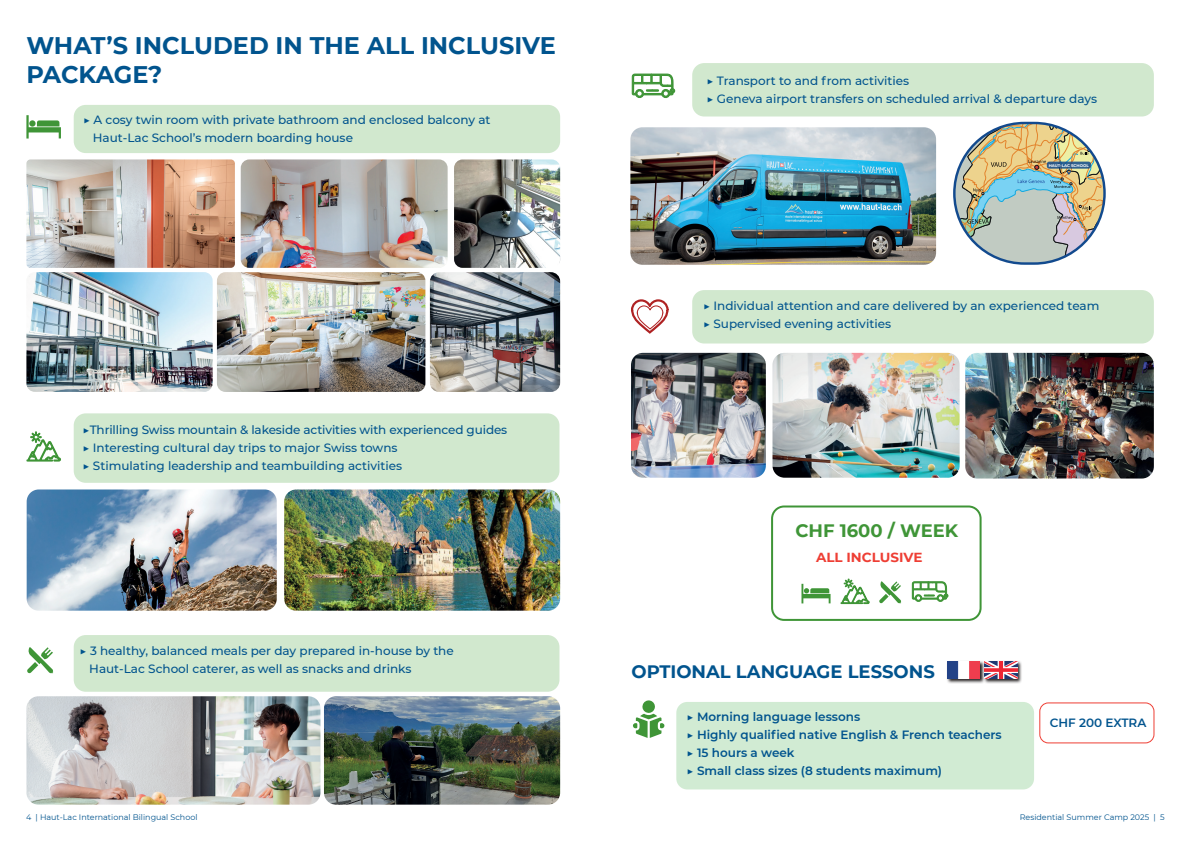
<style>
.page{position:relative;width:1191px;height:842px;background:#fff}
.page>*{position:absolute;margin:0;border:0;box-sizing:border-box;transform-origin:0 0}
.t1{font:700 24px/28.8px "Montserrat";color:#01548e}
.t2{font:700 18px "Montserrat";color:#01548e}
.t3{font:700 18px "Montserrat";color:#3f9537}
.t4{font:700 13.1px "Montserrat";color:#ee3e34}
.t5{font:500 12px/18px "Montserrat";color:#01548e}
.t6{font:600 12px/18px "Montserrat";color:#01548e}
.t7{font:8px "Montserrat";color:#01548e}
.t8{font:700 3.9px "Montserrat";color:#fff}
</style>
<div class="page">
<div style="left:692px;top:63px;width:461px;height:53px;background:#d1e8ce;border-radius:12px"></div>
<div style="left:74px;top:635px;width:485px;height:57px;background:#d1e8ce;border-radius:12px"></div>
<div style="left:74px;top:413px;width:485px;height:70px;background:#d1e8ce;border-radius:12px"></div>
<div style="left:74px;top:105px;width:486px;height:48px;background:#d1e8ce;border-radius:12px"></div>
<div style="left:676px;top:702px;width:358px;height:87px;background:#d1ebd3;border-radius:11px"></div>
<img style="left:430px;top:272px;width:130px;height:120px">
<img style="left:26px;top:159px;width:209px;height:109px">
<img style="left:217px;top:272px;width:208px;height:120px">
<img style="left:454px;top:159px;width:106px;height:109px">
<img style="left:26px;top:272px;width:187px;height:120px">
<svg style="left:26px;top:115px;width:35px;height:24px"></svg>
<svg style="left:29px;top:120px;width:7px;height:7px"></svg>
<svg style="left:27px;top:647px;width:26px;height:26px"></svg>
<svg style="left:631px;top:73px;width:45px;height:25px"></svg>
<svg style="left:633px;top:700px;width:31px;height:38px"></svg>
<img style="left:241px;top:159px;width:206px;height:109px">
<img style="left:27px;top:489px;width:250px;height:122px">
<img style="left:284px;top:489px;width:276px;height:122px">
<svg style="left:26px;top:431px;width:35px;height:31px"></svg>
<img style="left:26px;top:696px;width:294px;height:109px">
<img style="left:324px;top:696px;width:236px;height:109px">
<img style="left:630px;top:127px;width:306px;height:138px">
<svg style="left:954px;top:123px;width:150px;height:141px"></svg>
<svg style="left:1046px;top:162px;width:45px;height:7px"></svg>
<div style="left:692px;top:290px;width:461px;height:53px;background:#d1e8ce;border-radius:12px"></div>
<svg style="left:631px;top:299px;width:38px;height:35px"></svg>
<img style="left:631px;top:353px;width:135px;height:125px">
<img style="left:772px;top:353px;width:187px;height:125px">
<img style="left:965px;top:353px;width:188px;height:125px">
<div style="left:771px;top:505px;width:210px;height:116px;border:2px solid #3f9537;border-radius:12px"></div>
<svg style="left:801px;top:584px;width:29px;height:19px"></svg>
<svg style="left:879px;top:581px;width:22px;height:22px"></svg>
<svg style="left:911px;top:581px;width:38px;height:21px"></svg>
<svg style="left:840px;top:578px;width:30px;height:27px"></svg>
<div style="left:1039px;top:702px;width:115px;height:41px;border:1px solid #ee3e34;border-radius:9px"></div>
<svg style="left:947px;top:661px;width:36px;height:23px"></svg>
<img style="left:947px;top:662px;width:32px;height:17px">
<svg style="left:983px;top:661px;width:39px;height:23px"></svg>
<img style="left:985px;top:662px;width:32px;height:17px">
<h1 class="t1" style="left:26px;top:30px;width:531px">WHAT’S INCLUDED IN THE ALL INCLUSIVE<br>PACKAGE?</h1>
<p class="t5" style="left:93px;top:110px;width:399px;text-indent:-10px">▶ A cosy twin room with private bathroom and enclosed balcony at<br>Haut-Lac School’s modern boarding house</p>
<p class="t5" style="left:82px;top:420px;width:426px">▶Thrilling Swiss mountain &amp; lakeside activities with experienced guides ▶ Interesting cultural day trips to major Swiss towns<br>▶ Stimulating leadership and teambuilding activities</p>
<p class="t5" style="left:89px;top:641px;width:366px;text-indent:-10px">▶ 3 healthy, balanced meals per day prepared in-house by the<br>Haut-Lac School caterer, as well as snacks and drinks</p>
<p class="t5" style="left:706px;top:71px;width:392px">▶ Transport to and from activities<br>▶ Geneva airport transfers on scheduled arrival &amp; departure days</p>
<p class="t8" style="left:1048px;top:162px;width:42px">HAUT-LAC SCHOOL</p>
<p class="t5" style="left:703px;top:296px;width:398px">▶ Individual attention and care delivered by an experienced team ▶ Supervised evening activities</p>
<h2 class="t3" style="left:795px;top:518px;width:164px">CHF 1600 / WEEK</h2>
<p class="t4" style="left:816px;top:548px;width:108px">ALL INCLUSIVE</p>
<h2 class="t2" style="left:631px;top:659px;width:305px">OPTIONAL LANGUAGE LESSONS</h2>
<p class="t6" style="left:686px;top:708px;width:317px">▶ Morning language lessons<br>▶ Highly qualified native English &amp; French teachers ▶ 15 hours a week<br>▶ Small class sizes (8 students maximum)</p>
<p class="t6" style="left:1049px;top:713px;width:98px">CHF 200 EXTRA</p>
<p class="t7" style="left:26px;top:812px;width:173px">4 | Haut-Lac International Bilingual School</p>
<p class="t7" style="left:1019px;top:812px;width:146px">Residential Summer Camp 2025 | 5</p>
</div>
